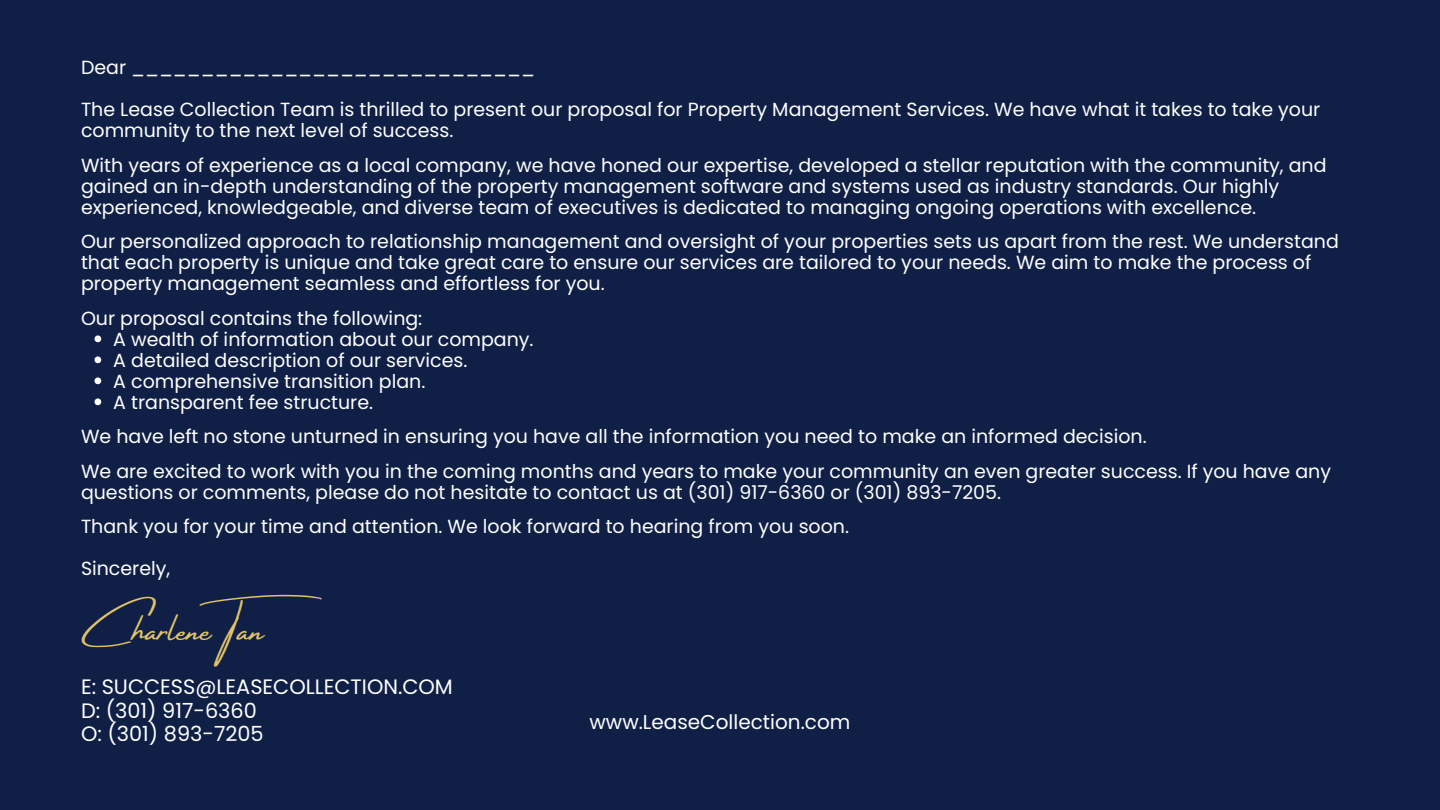
<style>
.page{position:relative;width:1440px;height:810px;background:#0f1f46}
.page>*{position:absolute;margin:0;border:0;box-sizing:border-box;transform-origin:0 0}
.t1{font:37.3px "Amsterdam Four";color:#e3c369}
.t2{font:20.9px/23.2px "Poppins";color:#fff}
.t3{font:20px "Poppins";color:#fff}
.t4{font:19px/21px "Poppins";color:#fff}
</style>
<div class="page">
<svg style="left:94px;top:335px;width:7px;height:7px"></svg>
<svg style="left:94px;top:356px;width:7px;height:7px"></svg>
<svg style="left:94px;top:377px;width:7px;height:7px"></svg>
<svg style="left:94px;top:398px;width:7px;height:7px"></svg>
<p class="t4" style="left:81px;top:57px;width:456px">Dear _____________________________</p>
<p class="t4" style="left:81px;top:99px;width:1241px">The Lease Collection Team is thrilled to present our proposal for Property Management Services. We have what it takes to take your community to the next level of success.</p>
<p class="t4" style="left:81px;top:155px;width:1247px">With years of experience as a local company, we have honed our expertise, developed a stellar reputation with the community, and gained an in-depth understanding of the property management software and systems used as industry standards. Our highly experienced, knowledgeable, and diverse team of executives is dedicated to managing ongoing operations with excellence.</p>
<p class="t4" style="left:81px;top:231px;width:1259px">Our personalized approach to relationship management and oversight of your properties sets us apart from the rest. We understand that each property is unique and take great care to ensure our services are tailored to your needs. We aim to make the process of property management seamless and effortless for you.</p>
<p class="t4" style="left:81px;top:308px;width:343px">Our proposal contains the following:</p>
<p class="t4" style="left:113px;top:329px;width:422px">A wealth of information about our company.<br>A detailed description of our services.<br>A comprehensive transition plan.<br>A transparent fee structure.</p>
<p class="t4" style="left:81px;top:420px;width:1252px;line-height:34.5px">We have left no stone unturned in ensuring you have all the information you need to make an informed decision.<br>We are excited to work with you in the coming months and years to make your community an even greater success. If you have any</p>
<p class="t4" style="left:81px;top:475px;width:922px;line-height:34.5px">questions or comments, please do not hesitate to contact us at (301) 917-6360 or (301) 893-7205.<br>Thank you for your time and attention. We look forward to hearing from you soon.</p>
<p class="t4" style="left:81px;top:558px;width:91px">Sincerely,</p>
<h1 class="t1" style="left:81px;top:610px;width:268px">Charlene Tan</h1>
<p class="t2" style="left:81px;top:675px;width:373px">E: SUCCESS@LEASECOLLECTION.COM<br>D: (301) 917-6360<br>O: (301) 893-7205</p>
<p class="t3" style="left:590px;top:708px;width:262px">www.LeaseCollection.com</p>
</div>
